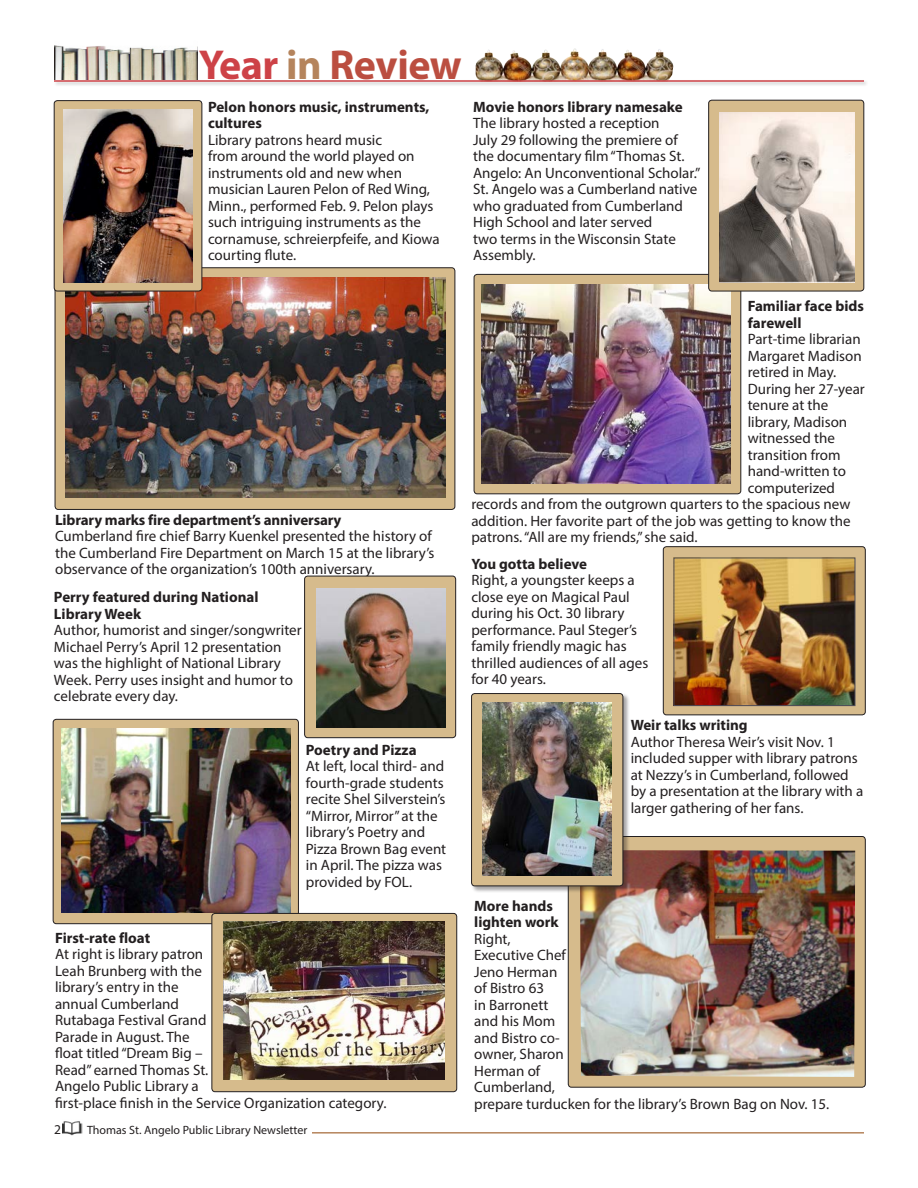
<style>
.page{position:relative;width:918px;height:1188px;background:#fff}
.page>*{position:absolute;margin:0;border:0;box-sizing:border-box;transform-origin:0 0}
.t1{font:700 42px "Myriad Pro";letter-spacing:-.01em;color:#bb4e40}
.t2{font:15px/16.5px "Myriad Pro";color:#231f20}
.t3{font:700 15px/16.5px "Myriad Pro";color:#231f20}
.t4{font:13.5px "Myriad Pro";color:#231f20}
.t5{font:12px "Myriad Pro";color:#231f20}
.s1{color:#cd4247}
.s2{color:#b5845c}
</style>
<div class="page">
<img style="left:476px;top:48px;width:197px;height:31px">
<div style="left:53px;top:79px;width:816px;height:7px;background:#e7e7e7"></div>
<hr style="left:54px;top:80px;width:810px;height:2px;background:#cd4247">
<img style="left:54px;top:45px;width:143px;height:35px">
<img style="left:63px;top:1121px;width:19px;height:15px">
<hr style="left:312px;top:1132px;width:552px;height:2px;background:#b5845c">
<div style="left:568px;top:837px;width:297px;height:250px;background:#d6bb8c;border-radius:3px"></div>
<div style="left:568px;top:836px;width:298px;height:251px;border:1px solid #231f20;border-radius:3px"></div>
<img style="left:580px;top:850px;width:275px;height:227px">
<div style="left:55px;top:268px;width:400px;height:241px;background:#d6bb8c;border-radius:3px"></div>
<div style="left:55px;top:268px;width:400px;height:242px;border:1px solid #231f20;border-radius:3px"></div>
<img style="left:65px;top:277px;width:381px;height:221px">
<div style="left:53px;top:719px;width:245px;height:205px;background:#d6bb8c;border-radius:3px"></div>
<div style="left:53px;top:719px;width:246px;height:205px;border:1px solid #231f20;border-radius:3px"></div>
<img style="left:61px;top:728px;width:230px;height:184px">
<div style="left:212px;top:913px;width:245px;height:179px;background:#d6bb8c;border-radius:3px"></div>
<div style="left:212px;top:913px;width:245px;height:179px;border:1px solid #231f20;border-radius:3px"></div>
<div style="left:474px;top:274px;width:267px;height:220px;background:#d6bb8c;border-radius:3px"></div>
<div style="left:474px;top:274px;width:267px;height:220px;border:1px solid #231f20;border-radius:3px"></div>
<img style="left:482px;top:284px;width:248px;height:199px">
<div style="left:471px;top:693px;width:159px;height:200px;background:#231f20;opacity:.4"></div>
<div style="left:472px;top:694px;width:151px;height:192px;background:#d6bb8c;border-radius:3px"></div>
<div style="left:471px;top:693px;width:152px;height:193px;border:1px solid #231f20;border-radius:3px"></div>
<img style="left:482px;top:703px;width:130px;height:172px">
<div style="left:709px;top:100px;width:155px;height:191px;background:#d6bb8c;border-radius:3px"></div>
<div style="left:708px;top:100px;width:156px;height:191px;border:1px solid #231f20;border-radius:3px"></div>
<img style="left:720px;top:113px;width:135px;height:169px">
<div style="left:663px;top:547px;width:202px;height:168px;background:#d6bb8c;border-radius:3px"></div>
<div style="left:663px;top:546px;width:202px;height:169px;border:1px solid #231f20;border-radius:3px"></div>
<img style="left:676px;top:560px;width:177px;height:144px">
<div style="left:674px;top:558px;width:181px;height:148px;border:1px solid #4e4c59"></div>
<img style="left:224px;top:922px;width:220px;height:157px">
<div style="left:305px;top:576px;width:151px;height:162px;background:#d6bb8c;border-radius:3px"></div>
<div style="left:304px;top:576px;width:152px;height:162px;border:1px solid #231f20;border-radius:3px"></div>
<img style="left:316px;top:589px;width:129px;height:138px">
<div style="left:54px;top:101px;width:148px;height:190px;background:#d6bb8c;border-radius:3px"></div>
<div style="left:54px;top:100px;width:148px;height:191px;border:1px solid #231f20;border-radius:3px"></div>
<img style="left:64px;top:110px;width:129px;height:173px">
<p class="t1" style="left:199px;top:38px;width:265px"><span class="s1">Year</span> <span class="s2">in</span> Review</p>
<p class="t3" style="left:208px;top:98px;width:223px">Pelon honors music, instruments, cultures</p>
<p class="t2" style="left:208px;top:131px;width:233px">Library patrons heard music<br>from around the world played on instruments old and new when musician Lauren Pelon of Red Wing,<br>Minn., performed Feb. 9. Pelon plays such intriguing instruments as the cornamuse, schreierpfeife, and Kiowa courting flute.</p>
<p class="t3" style="left:473px;top:98px;width:211px">Movie honors library namesake</p>
<p class="t2" style="left:473px;top:115px;width:229px">The library hosted a reception<br>July 29 following the premiere of the documentary film “Thomas St.<br>Angelo: An Unconventional Scholar.”<br>St. Angelo was a Cumberland native who graduated from Cumberland<br>High School and later served<br>two terms in the Wisconsin State<br>Assembly.</p>
<p class="t3" style="left:55px;top:511px;width:288px">Library marks fire department’s anniversary</p>
<p class="t2" style="left:55px;top:527px;width:381px">Cumberland fire chief Barry Kuenkel presented the history of the Cumberland Fire Department on March 15 at the library’s observance of the organization’s 100th anniversary.</p>
<p class="t3" style="left:54px;top:589px;width:206px">Perry featured during National<br>Library Week</p>
<p class="t2" style="left:54px;top:622px;width:249px">Author, humorist and singer/songwriter Michael Perry’s April 12 presentation was the highlight of National Library Week. Perry uses insight and humor to celebrate every day.</p>
<p class="t3" style="left:306px;top:741px;width:112px">Poetry and Pizza</p>
<p class="t2" style="left:306px;top:758px;width:142px">At left, local third- and fourth-grade students recite Shel Silverstein’s “Mirror, Mirror” at the library’s Poetry and<br>Pizza Brown Bag event in April. The pizza was provided by FOL.</p>
<p class="t3" style="left:55px;top:929px;width:97px">First-rate float</p>
<p class="t2" style="left:55px;top:946px;width:333px">At right is library patron<br>Leah Brunberg with the<br>library’s entry in the<br>annual Cumberland<br>Rutabaga Festival Grand<br>Parade in August. The<br>float titled “Dream Big –<br>Read” earned Thomas St.<br>Angelo Public Library a<br>first-place finish in the Service Organization category.</p>
<p class="t4" style="left:54px;top:1121px;width:8px">2</p>
<p class="t5" style="left:87px;top:1122px;width:222px">Thomas St. Angelo Public Library Newsletter</p>
<p class="t3" style="left:748px;top:298px;width:118px">Familiar face bids farewell</p>
<p class="t2" style="left:748px;top:331px;width:114px">Part-time librarian</p>
<p class="t2" style="left:748px;top:347px;width:116px">Margaret Madison</p>
<p class="t2" style="left:748px;top:364px;width:90px">retired in May.</p>
<p class="t2" style="left:748px;top:380px;width:119px">During her 27-year</p>
<p class="t2" style="left:748px;top:397px;width:82px">tenure at the</p>
<p class="t2" style="left:748px;top:413px;width:101px">library, Madison</p>
<p class="t2" style="left:748px;top:430px;width:89px">witnessed the</p>
<p class="t2" style="left:748px;top:446px;width:94px">transition from</p>
<p class="t2" style="left:748px;top:463px;width:100px">hand-written to</p>
<p class="t2" style="left:748px;top:479px;width:89px">computerized</p>
<p class="t2" style="left:471px;top:496px;width:381px">records and from the outgrown quarters to the spacious new</p>
<p class="t2" style="left:471px;top:512px;width:381px">addition. Her favorite part of the job was getting to know the</p>
<p class="t2" style="left:471px;top:529px;width:228px">patrons. “All are my friends,” she said.</p>
<p class="t3" style="left:471px;top:555px;width:117px">You gotta believe</p>
<p class="t2" style="left:471px;top:572px;width:178px">Right, a youngster keeps a close eye on Magical Paul during his Oct. 30 library performance. Paul Steger’s family friendly magic has thrilled audiences of all ages for 40 years.</p>
<p class="t3" style="left:631px;top:717px;width:119px">Weir talks writing</p>
<p class="t2" style="left:631px;top:733px;width:234px">Author Theresa Weir’s visit Nov. 1 included supper with library patrons at Nezzy’s in Cumberland, followed by a presentation at the library with a larger gathering of her fans.</p>
<p class="t3" style="left:474px;top:897px;width:86px">More hands lighten work</p>
<p class="t2" style="left:474px;top:930px;width:357px">Right,<br>Executive Chef<br>Jeno Herman<br>of Bistro 63<br>in Barronett<br>and his Mom<br>and Bistro co-<br>owner, Sharon<br>Herman of<br>Cumberland,<br>prepare turducken for the library’s Brown Bag on Nov. 15.</p>
</div>
